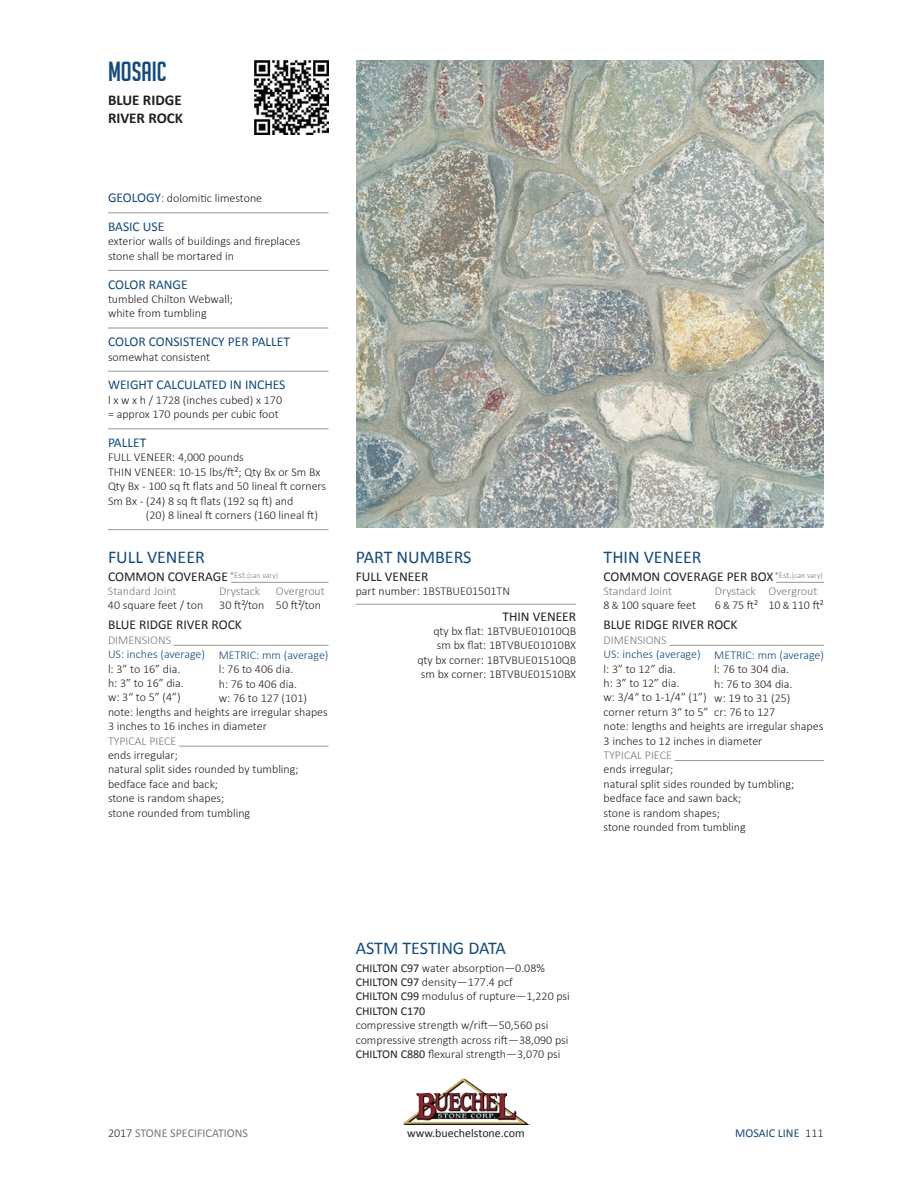
<style>
.page{position:relative;width:918px;height:1188px;background:#fff}
.page>*{position:absolute;margin:0;border:0;box-sizing:border-box;transform-origin:0 0}
.t1{font:27px "Big Noodle Titling";color:#144a7c}
.t2{font:18px "Calibri";color:#144a7c}
.t3{font:700 15px/18px "Calibri";color:#231f20}
.t4{font:13.5px "Calibri";color:#231f20}
.t5{font:13.5px "Calibri";color:#144a7c}
.t6{font:300 12px/14.4px "Calibri";color:#231f20}
.t7{font:300 12px "Calibri";color:#144a7c}
.t8{font:300 12px/14.4px "Calibri";color:#78797a}
.t9{font:300 12px "Calibri";color:#77787c}
.t10{font:12px "Calibri";color:#77787c}
.t11{font:12px "Calibri";color:#231f20}
.t12{font:12px "Calibri";color:#144a7c}
.t13{font:300 7.95px "Calibri";color:#78797a}
.s1{font-weight:400;font-size:13.5px;color:#144a7c}
.s2{color:#144a7c}
.s3{font-size:9px}
.s4{color:#78797a}
.s5{font-size:10.5px}
.s6{color:#231f20}
.s7{font-size:10.5px;color:#231f20}
.s8{font-weight:400}
.s9{font-weight:300;color:#231f20}
</style>
<div class="page">
<img style="left:402px;top:1079px;width:126px;height:45px">
<img style="left:356px;top:61px;width:468px;height:467px">
<hr style="left:108px;top:213px;width:220px;height:1px;background:#979695">
<hr style="left:108px;top:270px;width:220px;height:1px;background:#979695">
<hr style="left:108px;top:328px;width:220px;height:1px;background:#979695">
<hr style="left:108px;top:371px;width:220px;height:1px;background:#979695">
<hr style="left:108px;top:429px;width:220px;height:1px;background:#979695">
<hr style="left:108px;top:529px;width:220px;height:1px;background:#979695">
<hr style="left:356px;top:604px;width:220px;height:1px;background:#979695">
<hr style="left:231px;top:582px;width:97px;height:1px;background:#979695">
<hr style="left:174px;top:645px;width:154px;height:1px;background:#979695">
<hr style="left:179px;top:746px;width:149px;height:1px;background:#979695">
<hr style="left:776px;top:582px;width:48px;height:1px;background:#979695">
<hr style="left:669px;top:645px;width:155px;height:1px;background:#979695">
<hr style="left:675px;top:760px;width:149px;height:1px;background:#979695">
<img style="left:254px;top:61px;width:74px;height:74px">
<h1 class="t1" style="left:108px;top:57px;width:60px">MOSAIC</h1>
<p class="t3" style="left:108px;top:91px;width:77px">BLUE RIDGE<br>RIVER ROCK</p>
<p class="t6" style="left:108px;top:191px;width:156px"><span class="s1">GEOLOGY</span><span class="s2">:</span> dolomitic limestone</p>
<p class="t5" style="left:108px;top:218px;width:58px">BASIC USE</p>
<p class="t6" style="left:108px;top:234px;width:194px">exterior walls of buildings and fireplaces stone shall be mortared in</p>
<p class="t5" style="left:108px;top:276px;width:81px">COLOR RANGE</p>
<p class="t6" style="left:108px;top:291px;width:127px">tumbled Chilton Webwall; white from tumbling</p>
<p class="t5" style="left:108px;top:333px;width:184px">COLOR CONSISTENCY PER PALLET</p>
<p class="t6" style="left:108px;top:349px;width:104px">somewhat consistent</p>
<p class="t5" style="left:108px;top:376px;width:179px">WEIGHT CALCULATED IN INCHES</p>
<p class="t6" style="left:108px;top:392px;width:176px">l x w x h / 1728 (inches cubed) x 170 = approx 170 pounds per cubic foot</p>
<p class="t5" style="left:108px;top:434px;width:40px">PALLET</p>
<p class="t6" style="left:108px;top:450px;width:220px">FULL VENEER: 4,000 pounds<br>THIN VENEER: 10-15 lbs/ft²; Qty Bx or Sm Bx Qty Bx - 100 sq ft flats and 50 lineal ft corners Sm Bx - (24) 8 sq ft flats (192 sq ft) and</p>
<p class="t6" style="left:146px;top:507px;width:173px">(20) 8 lineal ft corners (160 lineal ft)</p>
<h2 class="t2" style="left:356px;top:545px;width:117px">PART NUMBERS</h2>
<p class="t4" style="left:356px;top:568px;width:74px">FULL VENEER</p>
<p class="t6" style="left:356px;top:583px;width:156px">part number: 1BSTBUE01501TN</p>
<p class="t4" style="left:503px;top:608px;width:75px">THIN VENEER</p>
<p class="t6" style="left:417px;top:623px;width:160px;text-align:right">qty bx flat: 1BTVBUE01010QB sm bx flat: 1BTVBUE01010BX<br>qty bx corner: 1BTVBUE01510QB sm bx corner: 1BTVBUE01510BX</p>
<h2 class="t2" style="left:108px;top:545px;width:98px">FULL VENEER</h2>
<p class="t4" style="left:108px;top:568px;width:122px">COMMON COVERAGE</p>
<p class="t4" style="left:108px;top:616px;width:135px">BLUE RIDGE RIVER ROCK</p>
<p class="t9" style="left:108px;top:632px;width:65px">DIMENSIONS</p>
<p class="t7" style="left:108px;top:647px;width:99px">US: inches (average)</p>
<p class="t6" style="left:108px;top:661px;width:221px">l: 3” to 16” dia.<br>h: 3” to 16” dia.<br>w: 3“ to 5” (4”)<br>note: lengths and heights are irregular shapes<br>3 inches to 16 inches in diameter</p>
<p class="t9" style="left:108px;top:733px;width:70px">TYPICAL PIECE</p>
<p class="t6" style="left:108px;top:747px;width:192px">ends irregular;<br>natural split sides rounded by tumbling; bedface face and back;<br>stone is random shapes;<br>stone rounded from tumbling</p>
<h2 class="t2" style="left:604px;top:545px;width:100px">THIN VENEER</h2>
<p class="t4" style="left:604px;top:568px;width:171px">COMMON COVERAGE PER BOX</p>
<p class="t4" style="left:604px;top:616px;width:135px">BLUE RIDGE RIVER ROCK</p>
<p class="t9" style="left:604px;top:632px;width:65px">DIMENSIONS</p>
<p class="t7" style="left:604px;top:647px;width:99px">US: inches (average)</p>
<p class="t6" style="left:604px;top:661px;width:221px">l: 3” to 12” dia.<br>h: 3” to 12” dia.<br>w: 3/4“ to 1-1/4” (1”)<br>corner return 3“ to 5”<br>note: lengths and heights are irregular shapes<br>3 inches to 12 inches in diameter</p>
<p class="t9" style="left:604px;top:748px;width:70px">TYPICAL PIECE</p>
<p class="t6" style="left:604px;top:762px;width:192px">ends irregular;<br>natural split sides rounded by tumbling; bedface face and sawn back;<br>stone is random shapes;<br>stone rounded from tumbling</p>
<p class="t13" style="left:230px;top:571px;width:50px"><span class="s3">*Est.</span>(can vary)</p>
<p class="t13" style="left:774px;top:571px;width:50px"><span class="s3">*Est.</span>(can vary)</p>
<p class="t8" style="left:219px;top:583px;width:42px">Drystack</p>
<p class="t6" style="left:219px;top:598px;width:47px">30 ft²/ton</p>
<p class="t6" style="left:604px;top:583px;width:94px"><span class="s4">Standard Joint<br></span>8 <span class="s5">&amp;</span> 100 square feet</p>
<p class="t8" style="left:715px;top:583px;width:45px">Drystack<br><span class="s6">6</span><span class="s7">&amp;</span><span class="s6">75 ft²</span></p>
<p class="t8" style="left:769px;top:583px;width:57px">Overgrout<br><span class="s6">10</span> <span class="s7">&amp;</span> <span class="s6">110 ft²</span></p>
<p class="t8" style="left:108px;top:583px;width:70px">Standard Joint</p>
<p class="t6" style="left:108px;top:598px;width:97px">40 square feet / ton</p>
<p class="t8" style="left:276px;top:583px;width:50px">Overgrout</p>
<p class="t6" style="left:276px;top:598px;width:47px">50 ft²/ton</p>
<p class="t7" style="left:714px;top:647px;width:111px">METRIC: mm (average)</p>
<p class="t6" style="left:714px;top:661px;width:80px">l: 76 to 304 dia. h: 76 to 304 dia. w: 19 to 31 (25) cr: 76 to 127</p>
<p class="t7" style="left:219px;top:647px;width:111px">METRIC: mm (average)</p>
<p class="t6" style="left:219px;top:661px;width:90px">l: 76 to 406 dia.<br>h: 76 to 406 dia. w: 76 to 127 (101)</p>
<h2 class="t2" style="left:356px;top:936px;width:152px">ASTM TESTING DATA</h2>
<p class="t6" style="left:356px;top:960px;width:216px"><span class="s8">CHILTON C97</span> water absorption—0.08%<br><span class="s8">CHILTON C97</span> density—177.4 pcf<br><span class="s8">CHILTON C99</span> modulus of rupture—1,220 psi<br><span class="s8">CHILTON C170</span></p>
<p class="t6" style="left:356px;top:1018px;width:214px">compressive strength w/rift—50,560 psi compressive strength across rift—38,090 psi<br><span class="s8">CHILTON C880</span> flexural strength—3,070 psi</p>
<p class="t10" style="left:108px;top:1125px;width:142px"><span class="s9">2017</span> STONE SPECIFICATIONS</p>
<p class="t11" style="left:407px;top:1125px;width:119px">www.buechelstone.com</p>
<p class="t12" style="left:735px;top:1125px;width:90px">MOSAIC LINE <span class="s9">111</span></p>
</div>
